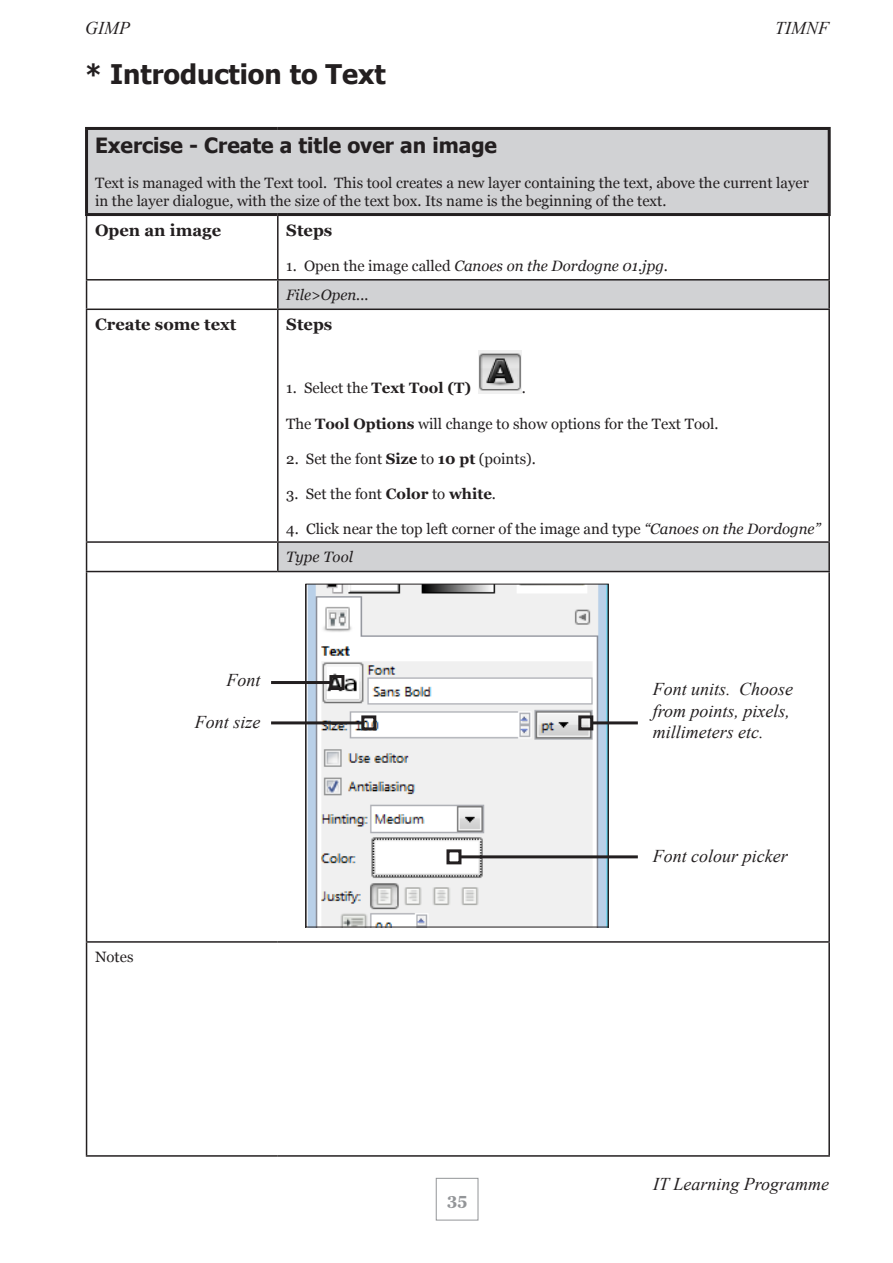
<style>
.page{position:relative;width:893px;height:1263px;background:#fff}
.page>*{position:absolute;margin:0;border:0;box-sizing:border-box;transform-origin:0 0}
.heading_01{font:700 27px "Tahoma";color:#231f20}
.heading_02{font:700 21px "Tahoma";color:#231f20}
.t1{font:italic 18px/21.6px "Times New Roman";color:#231f20}
.heading_03{font:700 16.5px "Georgia";color:#231f20}
.heading_03-2{font:700 16.5px "Georgia";color:#939598}
.paragraph{font:15px/18px "Georgia";color:#231f20}
.paragraph-2{font:italic 15px "Georgia";color:#231f20}
.annotation_01{font:italic 15px "Georgia";color:#231f20}
.s1{font-style:normal}
.s2{font-weight:700}
.s3{font-style:italic}
</style>
<div class="page">
<div style="left:436px;top:1178px;width:42px;height:42px;border:1px solid #939598"></div>
<svg style="left:87px;top:130px;width:741px;height:441px"></svg>
<hr style="left:86px;top:216px;width:1px;height:63px;background:#231f20">
<hr style="left:277px;top:216px;width:2px;height:63px;background:#231f20">
<hr style="left:828px;top:216px;width:2px;height:63px;background:#231f20">
<hr style="left:86px;top:310px;width:1px;height:231px;background:#231f20">
<hr style="left:277px;top:310px;width:2px;height:231px;background:#231f20">
<hr style="left:828px;top:310px;width:2px;height:231px;background:#231f20">
<hr style="left:86px;top:541px;width:192px;height:2px;background:#231f20">
<svg style="left:86px;top:543px;width:1px;height:28px"></svg>
<hr style="left:278px;top:541px;width:552px;height:2px;background:#231f20">
<hr style="left:277px;top:543px;width:2px;height:28px;background:#231f20">
<hr style="left:828px;top:543px;width:2px;height:28px;background:#231f20">
<hr style="left:86px;top:571px;width:192px;height:1px;background:#231f20">
<hr style="left:86px;top:572px;width:1px;height:369px;background:#231f20">
<hr style="left:278px;top:571px;width:552px;height:1px;background:#231f20">
<hr style="left:828px;top:572px;width:2px;height:369px;background:#231f20">
<hr style="left:86px;top:941px;width:192px;height:2px;background:#231f20">
<hr style="left:86px;top:943px;width:1px;height:212px;background:#231f20">
<hr style="left:278px;top:941px;width:552px;height:2px;background:#231f20">
<hr style="left:828px;top:943px;width:2px;height:212px;background:#231f20">
<hr style="left:86px;top:1155px;width:192px;height:2px;background:#231f20">
<hr style="left:278px;top:1155px;width:552px;height:2px;background:#231f20">
<hr style="left:85px;top:127px;width:193px;height:3px;background:#231f20">
<hr style="left:85px;top:130px;width:3px;height:83px;background:#231f20">
<hr style="left:278px;top:127px;width:553px;height:3px;background:#231f20">
<hr style="left:828px;top:130px;width:3px;height:83px;background:#231f20">
<hr style="left:85px;top:213px;width:193px;height:3px;background:#231f20">
<hr style="left:278px;top:213px;width:553px;height:3px;background:#231f20">
<hr style="left:86px;top:279px;width:192px;height:2px;background:#231f20">
<svg style="left:86px;top:281px;width:1px;height:28px"></svg>
<hr style="left:278px;top:279px;width:552px;height:2px;background:#231f20">
<hr style="left:277px;top:281px;width:2px;height:28px;background:#231f20">
<hr style="left:828px;top:281px;width:2px;height:28px;background:#231f20">
<hr style="left:86px;top:309px;width:192px;height:1px;background:#231f20">
<hr style="left:278px;top:309px;width:552px;height:1px;background:#231f20">
<img style="left:478px;top:350px;width:44px;height:43px">
<img style="left:308px;top:586px;width:299px;height:339px">
<div style="left:306px;top:584px;width:303px;height:343px;border:1px solid #231f20"></div>
<hr style="left:271px;top:681px;width:60px;height:3px;background:#231f20">
<div style="left:329px;top:675px;width:15px;height:15px;border:3px solid #231f20"></div>
<hr style="left:271px;top:721px;width:92px;height:3px;background:#231f20">
<div style="left:361px;top:715px;width:15px;height:15px;border:3px solid #231f20"></div>
<hr style="left:592px;top:721px;width:46px;height:3px;background:#231f20">
<div style="left:578px;top:715px;width:15px;height:15px;border:3px solid #231f20"></div>
<hr style="left:460px;top:855px;width:178px;height:3px;background:#231f20">
<div style="left:446px;top:849px;width:15px;height:15px;border:3px solid #231f20"></div>
<p class="t1" style="left:85px;top:17px;width:46px">GIMP</p>
<p class="t1" style="left:775px;top:17px;width:56px">TIMNF</p>
<p class="heading_01" style="left:85px;top:56px;width:302px">* Introduction to Text</p>
<p class="heading_02" style="left:95px;top:131px;width:403px">Exercise - Create a title over an image</p>
<p class="paragraph" style="left:95px;top:174px;width:715px">Text is managed with the Text tool. This tool creates a new layer containing the text, above the current layer in the layer dialogue, with the size of the text box. Its name is the beginning of the text.</p>
<p class="heading_03" style="left:95px;top:220px;width:128px">Open an image</p>
<p class="heading_03" style="left:286px;top:220px;width:48px">Steps</p>
<p class="paragraph-2" style="left:286px;top:257px;width:383px"><span class="s1">1. Open the image called</span> Canoes on the Dordogne 01.jpg<span class="s1">.</span></p>
<p class="annotation_01" style="left:286px;top:285px;width:84px">File&gt;Open...</p>
<p class="heading_03" style="left:95px;top:314px;width:143px">Create some text</p>
<p class="heading_03" style="left:286px;top:314px;width:48px">Steps</p>
<p class="paragraph" style="left:95px;top:948px;width:40px">Notes</p>
<p class="paragraph" style="left:286px;top:380px;width:186px">1. Select the <span class="s2">Text Tool (T)</span></p>
<p class="paragraph" style="left:522px;top:380px;width:6px">.</p>
<p class="paragraph" style="left:286px;top:415px;width:434px">The <span class="s2">Tool Options</span> will change to show options for the Text Tool.</p>
<p class="paragraph" style="left:286px;top:450px;width:251px">2. Set the font <span class="s2">Size</span> to <span class="s2">10 pt</span> (points).</p>
<p class="paragraph" style="left:286px;top:485px;width:211px">3. Set the font <span class="s2">Color</span> to <span class="s2">white</span>.</p>
<p class="paragraph" style="left:286px;top:520px;width:536px">4. Click near the top left corner of the image and type <span class="s3">“Canoes on the Dordogne”</span></p>
<p class="annotation_01" style="left:286px;top:547px;width:68px">Type Tool</p>
<p class="t1" style="left:226px;top:669px;width:36px">Font</p>
<p class="t1" style="left:195px;top:711px;width:67px">Font size</p>
<p class="t1" style="left:653px;top:678px;width:142px">Font units. Choose from points, pixels, millimeters etc.</p>
<p class="t1" style="left:653px;top:844px;width:136px">Font colour picker</p>
<p class="heading_03-2" style="left:447px;top:1189px;width:22px">35</p>
<p class="t1" style="left:653px;top:1173px;width:178px">IT Learning Programme</p>
</div>
